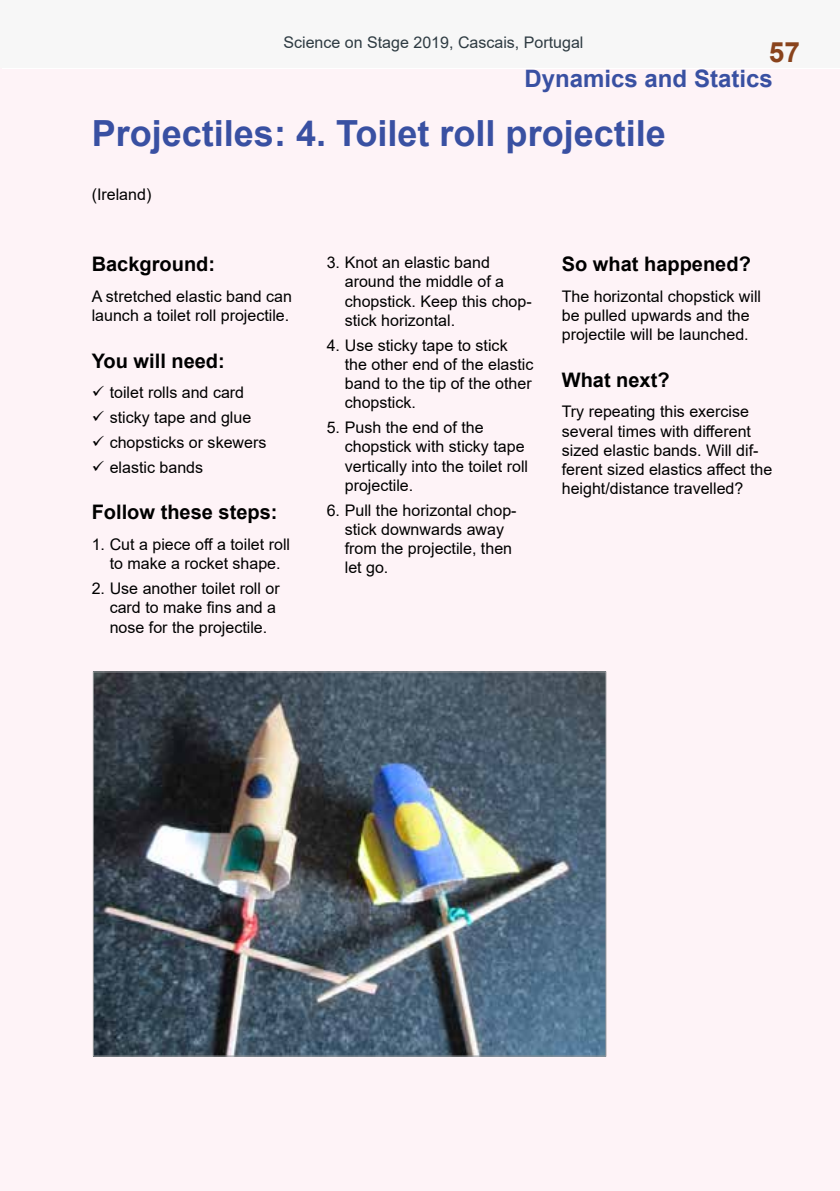
<style>
.page{position:relative;width:840px;height:1191px;background:#fff}
.page>*{position:absolute;margin:0;border:0;box-sizing:border-box;transform-origin:0 0}
.t1{font:700 36px "Arial";color:#3950a2}
.t2{font:700 28px "Arial";color:#89431c}
.t3{font:700 24px "Arial";color:#3950a2}
.t4{font:700 20px "Arial";color:#000}
.t5{font:16px/19.2px "Arial";color:#000}
.t6{font:16px "Arial";color:#2e3b42}
</style>
<div class="page">
<div style="left:0;top:0;width:839px;height:68px;background:#f7f7f7"></div>
<div style="left:0;top:69px;width:839px;height:1122px;background:#fef3f7"></div>
<img style="left:95px;top:673px;width:508px;height:381px">
<hr style="left:0;top:68px;width:1px;height:1123px;background:#fef3f7">
<p class="t6" style="left:283px;top:31px;width:301px">Science on Stage 2019, Cascais, Portugal</p>
<h3 class="t3" style="left:524px;top:62px;width:250px">Dynamics and Statics</h3>
<h1 class="t1" style="left:92px;top:108px;width:575px">Projectiles: 4. Toilet roll projectile</h1>
<p class="t5" style="left:92px;top:185px;width:61px">(Ireland)</p>
<h2 class="t2" style="left:768px;top:32px;width:33px">57</h2>
<p class="t4" style="left:92px;top:250px;width:125px">Background:</p>
<p class="t5" style="left:92px;top:286px;width:202px">A stretched elastic band can launch a toilet roll projectile.</p>
<p class="t4" style="left:92px;top:346px;width:134px">You will need:</p>
<p class="t5" style="left:110px;top:380px;width:158px;line-height:24.8px">toilet rolls and card sticky tape and glue chopsticks or skewers elastic bands</p>
<p class="t4" style="left:92px;top:498px;width:187px">Follow these steps:</p>
<p class="t5" style="left:92px;top:535px;width:200px;text-align:center">1. Cut a piece off a toilet roll to make a rocket shape.</p>
<p class="t5" style="left:110px;top:579px;width:171px;text-indent:-18px">2. Use another toilet roll or card to make fins and a nose for the projectile.</p>
<p class="t5" style="left:344px;top:253px;width:188px;text-indent:-18px">3. Knot an elastic band around the middle of a chopstick. Keep this chop&shy;stick horizontal.</p>
<p class="t5" style="left:344px;top:335px;width:190px;text-indent:-18px">4. Use sticky tape to stick the other end of the elastic band to the tip of the other chopstick.</p>
<p class="t5" style="left:344px;top:418px;width:185px;text-indent:-18px">5. Push the end of the chopstick with sticky tape vertically into the toilet roll projectile.</p>
<p class="t5" style="left:344px;top:500px;width:173px;text-indent:-18px">6. Pull the horizontal chop&shy;stick downwards away from the projectile, then let go.</p>
<p class="t4" style="left:561px;top:250px;width:190px">So what happened?</p>
<p class="t5" style="left:561px;top:286px;width:201px">The horizontal chopstick will be pulled upwards and the projectile will be launched.</p>
<p class="t4" style="left:561px;top:366px;width:109px">What next?</p>
<p class="t5" style="left:561px;top:402px;width:212px">Try repeating this exercise several times with different sized elastic bands. Will dif&shy;ferent sized elastics affect the height/distance travelled?</p>
</div>
